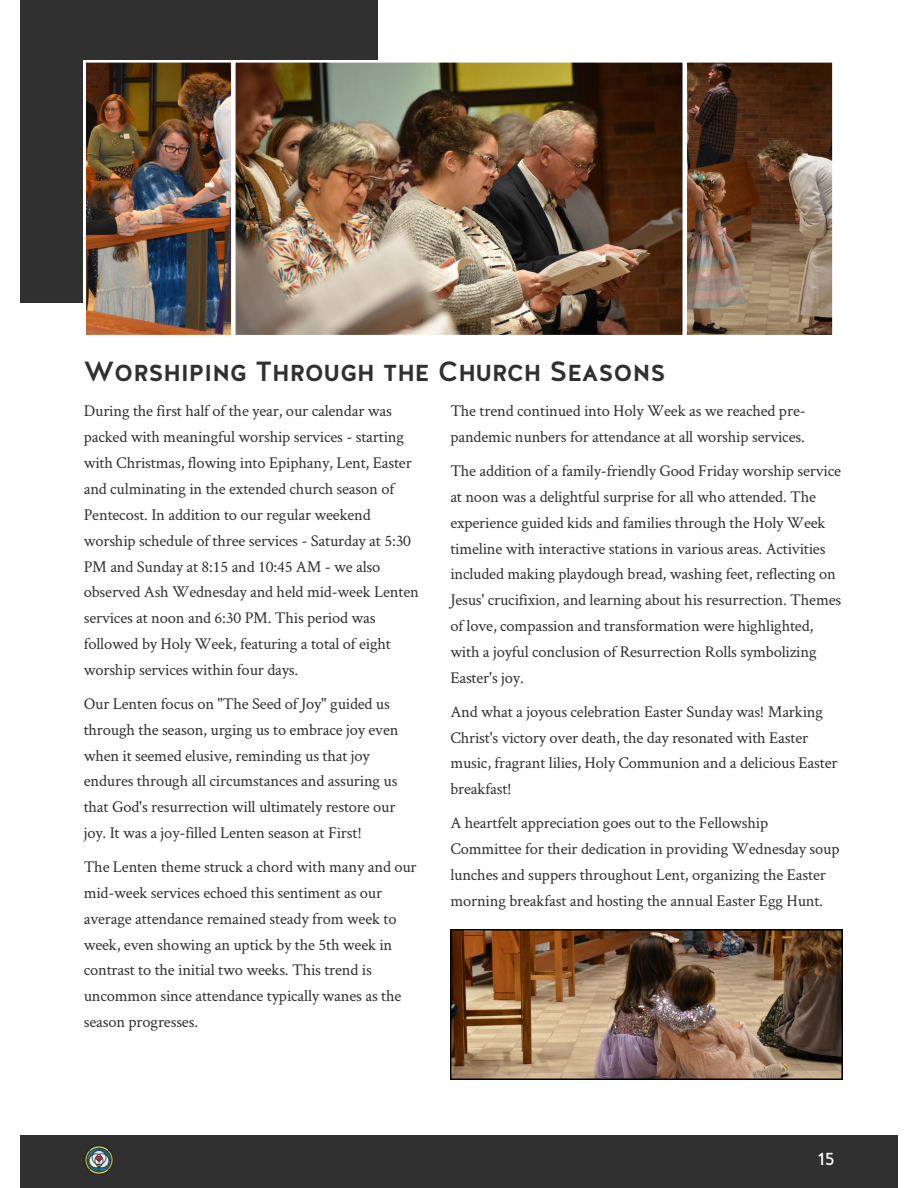
<style>
.page{position:relative;width:918px;height:1188px;background:#fff}
.page>*{position:absolute;margin:0;border:0;box-sizing:border-box;transform-origin:0 0}
.t1{font:27.75px "Halis R S Medium";color:#303030}
.t2{font:18px "Halis R S Regular";color:#fff}
.t3{font:16.5px/25.8px "Crimson Text";letter-spacing:-.01em;color:#303030}
</style>
<div class="page">
<div style="left:20px;top:0;width:357px;height:303px;background:#303030"></div>
<div style="left:20px;top:1135px;width:878px;height:53px;background:#303030"></div>
<img style="left:233px;top:60px;width:450px;height:275px">
<img style="left:687px;top:62px;width:146px;height:273px">
<img style="left:84px;top:60px;width:149px;height:275px">
<img style="left:84px;top:1145px;width:30px;height:30px">
<img style="left:450px;top:929px;width:393px;height:151px">
<p class="t1" style="left:84px;top:354px;width:583px">Worshiping Through the Church Seasons</p>
<p class="t3" style="left:84px;top:398px;width:337px">During the first half of the year, our calendar was packed with meaningful worship services - starting with Christmas, flowing into Epiphany, Lent, Easter and culminating in the extended church season of Pentecost. In addition to our regular weekend worship schedule of three services - Saturday at 5:30<br>PM and Sunday at 8:15 and 10:45 AM - we also observed Ash Wednesday and held mid-week Lenten services at noon and 6:30 PM. This period was followed by Holy Week, featuring a total of eight worship services within four days.</p>
<p class="t3" style="left:84px;top:690px;width:316px">Our Lenten focus on "The Seed of Joy" guided us through the season, urging us to embrace joy even when it seemed elusive, reminding us that joy endures through all circumstances and assuring us that God's resurrection will ultimately restore our joy. It was a joy-filled Lenten season at First!</p>
<p class="t3" style="left:84px;top:853px;width:335px">The Lenten theme struck a chord with many and our mid-week services echoed this sentiment as our average attendance remained steady from week to week, even showing an uptick by the 5th week in contrast to the initial two weeks. This trend is uncommon since attendance typically wanes as the season progresses.</p>
<p class="t3" style="left:450px;top:398px;width:357px">The trend continued into Holy Week as we reached pre&shy;pandemic nunbers for attendance at all worship services.</p>
<p class="t3" style="left:450px;top:457px;width:392px">The addition of a family-friendly Good Friday worship service at noon was a delightful surprise for all who attended. The experience guided kids and families through the Holy Week timeline with interactive stations in various areas. Activities included making playdough bread, washing feet, reflecting on Jesus' crucifixion, and learning about his resurrection. Themes of love, compassion and transformation were highlighted, with a joyful conclusion of Resurrection Rolls symbolizing Easter's joy.</p>
<p class="t3" style="left:450px;top:698px;width:389px">And what a joyous celebration Easter Sunday was! Marking Christ's victory over death, the day resonated with Easter music, fragrant lilies, Holy Communion and a delicious Easter breakfast!</p>
<p class="t3" style="left:450px;top:809px;width:391px">A heartfelt appreciation goes out to the Fellowship Committee for their dedication in providing Wednesday soup lunches and suppers throughout Lent, organizing the Easter morning breakfast and hosting the annual Easter Egg Hunt.</p>
<p class="t2" style="left:818px;top:1147px;width:18px">15</p>
</div>
